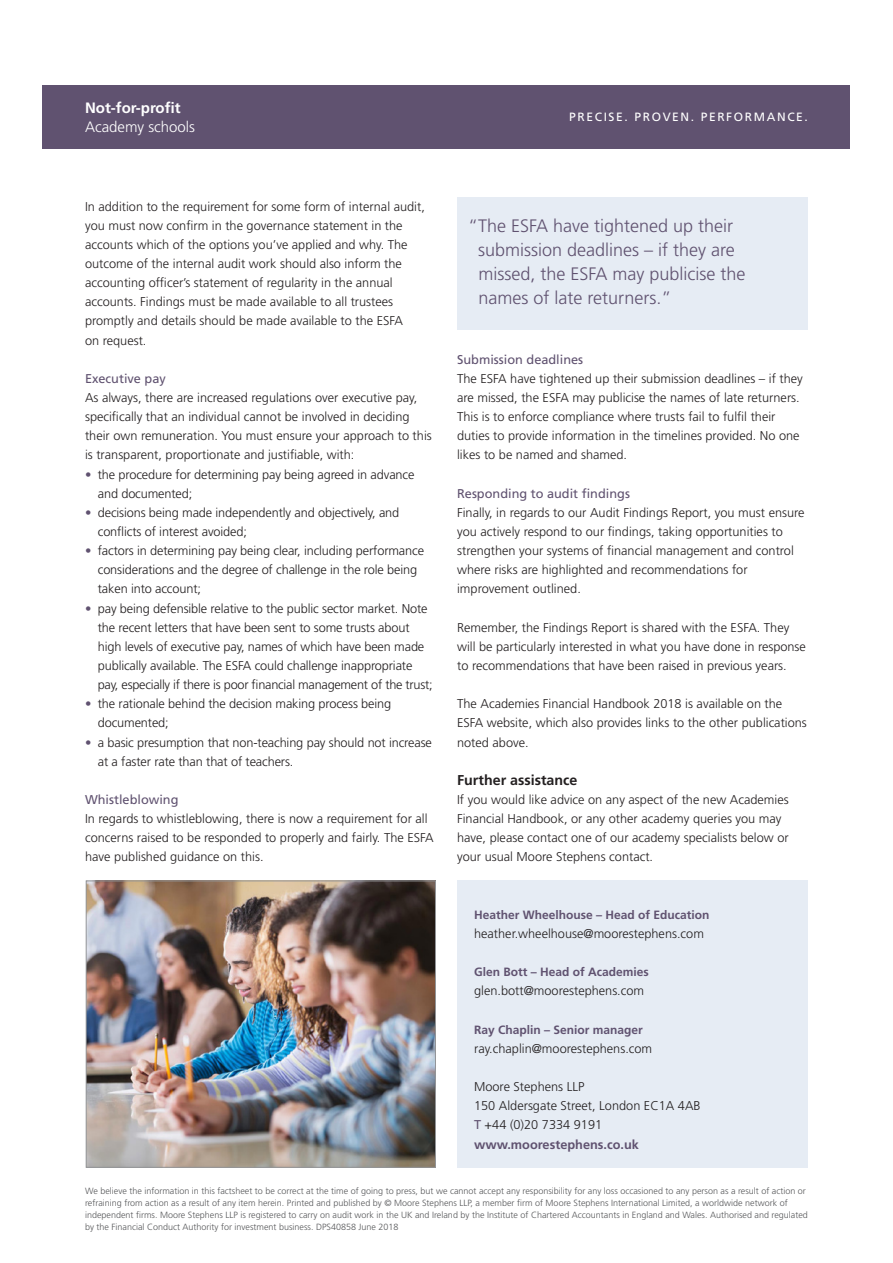
<style>
.page{position:relative;width:893px;height:1263px;background:#fff}
.page>*{position:absolute;margin:0;border:0;box-sizing:border-box;transform-origin:0 0}
.t1{font:300 18px/24px "Frutiger LT Std";color:#605270}
.Descriptor{font:700 15px "Frutiger LT Std";color:#fff}
.Descriptor-2{font:300 15px "Frutiger LT Std";color:#fff}
.Subheading_1{font:700 14.25px "Frutiger LT Std";color:#231f20}
.Body_copy{font:300 12.75px/19.2px "Frutiger LT Std";color:#231f20}
.Address{font:300 12.75px/19.2px "Frutiger LT Std";color:#231f20}
.Subheading_2{font:12.75px "Frutiger LT Std";color:#605270}
.Website{font:700 12.75px "Frutiger LT Std";color:#605270}
.Insert_Name{font:700 12px "Frutiger LT Std";color:#605270}
.Strapline{font:12px "Frutiger LT Std";letter-spacing:.135em;color:#fff}
.Factsheet_Disclaimer{font:300 9px/12px "Frutiger LT Std";color:#57585a}
.s1{color:#605270}
.s2{font-weight:400;color:#605270}
</style>
<div class="page">
<div style="left:43px;top:85px;width:807px;height:64px;background:#605270"></div>
<div style="left:457px;top:880px;width:351px;height:288px;background:#e6ecf4"></div>
<div style="left:457px;top:197px;width:351px;height:133px;background:#e6ecf4"></div>
<img style="left:88px;top:882px;width:346px;height:284px">
<div style="left:86px;top:880px;width:350px;height:288px;border:1px solid #939598"></div>
<p class="Descriptor" style="left:85px;top:99px;width:97px">Not-for-profit</p>
<p class="Descriptor-2" style="left:85px;top:119px;width:112px">Academy schools</p>
<p class="Strapline" style="left:569px;top:110px;width:240px">PRECISE. PROVEN. PERFORMANCE.</p>
<p class="Body_copy" style="left:85px;top:197px;width:341px">In addition to the requirement for some form of internal audit, you must now confirm in the governance statement in the accounts which of the options you’ve applied and why. The outcome of the internal audit work should also inform the accounting officer’s statement of regularity in the annual accounts. Findings must be made available to all trustees promptly and details should be made available to the ESFA<br>on request.</p>
<p class="Subheading_2" style="left:85px;top:371px;width:82px">Executive pay</p>
<p class="Body_copy" style="left:85px;top:388px;width:348px">As always, there are increased regulations over executive pay, specifically that an individual cannot be involved in deciding their own remuneration. You must ensure your approach to this is transparent, proportionate and justifiable, with:</p>
<p class="Body_copy" style="left:98px;top:465px;width:318px;text-indent:-13px"><span class="s1">•</span> the procedure for determining pay being agreed in advance and documented;</p>
<p class="Body_copy" style="left:98px;top:503px;width:303px;text-indent:-13px"><span class="s1">•</span> decisions being made independently and objectively, and conflicts of interest avoided;</p>
<p class="Body_copy" style="left:98px;top:541px;width:328px;text-indent:-13px"><span class="s1">•</span> factors in determining pay being clear, including performance considerations and the degree of challenge in the role being taken into account;</p>
<p class="Body_copy" style="left:98px;top:599px;width:336px;text-indent:-13px"><span class="s1">•</span> pay being defensible relative to the public sector market. Note the recent letters that have been sent to some trusts about high levels of executive pay, names of which have been made publically available. The ESFA could challenge inappropriate pay, especially if there is poor financial management of the trust;</p>
<p class="Body_copy" style="left:98px;top:694px;width:295px;text-indent:-13px"><span class="s1">•</span> the rationale behind the decision making process being documented;</p>
<p class="Body_copy" style="left:98px;top:733px;width:336px;text-indent:-13px"><span class="s1">•</span> a basic presumption that non-teaching pay should not increase at a faster rate than that of teachers.</p>
<p class="Subheading_2" style="left:85px;top:792px;width:95px">Whistleblowing</p>
<p class="Body_copy" style="left:85px;top:809px;width:350px">In regards to whistleblowing, there is now a requirement for all concerns raised to be responded to properly and fairly. The ESFA have published guidance on this.</p>
<p class="t1" style="left:478px;top:214px;width:269px;text-indent:-10px">“The ESFA have tightened up their submission deadlines – if they are missed, the ESFA may publicise the names of late returners.”</p>
<p class="Subheading_2" style="left:457px;top:352px;width:128px">Submission deadlines</p>
<p class="Body_copy" style="left:457px;top:369px;width:347px">The ESFA have tightened up their submission deadlines – if they are missed, the ESFA may publicise the names of late returners.<br>This is to enforce compliance where trusts fail to fulfil their duties to provide information in the timelines provided. No one likes to be named and shamed.</p>
<p class="Subheading_2" style="left:457px;top:486px;width:174px">Responding to audit findings</p>
<p class="Body_copy" style="left:457px;top:503px;width:349px">Finally, in regards to our Audit Findings Report, you must ensure you actively respond to our findings, taking opportunities to strengthen your systems of financial management and control where risks are highlighted and recommendations for improvement outlined.</p>
<p class="Body_copy" style="left:457px;top:618px;width:350px">Remember, the Findings Report is shared with the ESFA. They will be particularly interested in what you have done in response to recommendations that have been raised in previous years.</p>
<p class="Body_copy" style="left:457px;top:694px;width:351px">The Academies Financial Handbook 2018 is available on the<br>ESFA website, which also provides links to the other publications noted above.</p>
<p class="Subheading_1" style="left:457px;top:771px;width:122px">Further assistance</p>
<p class="Body_copy" style="left:457px;top:790px;width:333px">If you would like advice on any aspect of the new Academies Financial Handbook, or any other academy queries you may have, please contact one of our academy specialists below or your usual Moore Stephens contact.</p>
<p class="Insert_Name" style="left:474px;top:908px;width:237px">Heather Wheelhouse – Head of Education</p>
<p class="Address" style="left:474px;top:924px;width:231px">heather.wheelhouse@moorestephens.com</p>
<p class="Insert_Name" style="left:474px;top:965px;width:176px">Glen Bott – Head of Academies</p>
<p class="Address" style="left:474px;top:981px;width:172px">glen.bott@moorestephens.com</p>
<p class="Insert_Name" style="left:474px;top:1022px;width:170px">Ray Chaplin – Senior manager</p>
<p class="Address" style="left:474px;top:1039px;width:180px">ray.chaplin@moorestephens.com</p>
<p class="Address" style="left:474px;top:1077px;width:228px">Moore Stephens LLP<br>150 Aldersgate Street, London EC1A 4AB<br><span class="s2">T</span> +44 (0)20 7334 9191</p>
<p class="Website" style="left:474px;top:1136px;width:166px">www.moorestephens.co.uk</p>
<p class="Factsheet_Disclaimer" style="left:85px;top:1184px;width:724px">We believe the information in this factsheet to be correct at the time of going to press, but we cannot accept any responsibility for any loss occasioned to any person as a result of action or refraining from action as a result of any item herein. Printed and published by © Moore Stephens LLP, a member firm of Moore Stephens International Limited, a worldwide network of independent firms. Moore Stephens LLP is registered to carry on audit work in the UK and Ireland by the Institute of Chartered Accountants in England and Wales. Authorised and regulated by the Financial Conduct Authority for investment business. DPS40858 June 2018</p>
</div>
